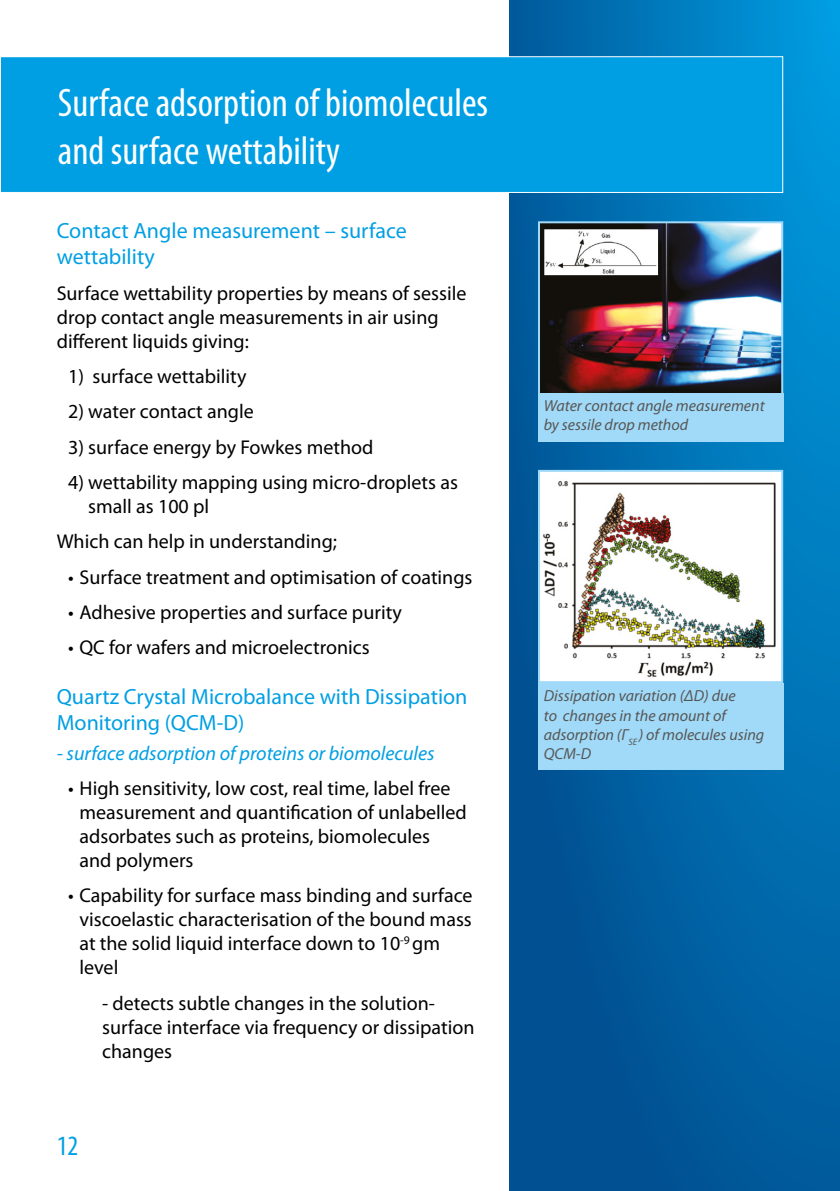
<style>
.page{position:relative;width:840px;height:1191px;background:#fff}
.page>*{position:absolute;margin:0;border:0;box-sizing:border-box;transform-origin:0 0}
.t1{font:condensed 40px/48px "Myriad Pro";color:#fff}
.t2{font:condensed 28px "Myriad Pro";color:#009fe3}
.t3{font:22px/26.4px "Myriad Pro";color:#009fe3}
.t4{font:20px/24px "Myriad Pro";color:#000}
.t5{font:italic 20px "Myriad Pro";color:#009fe3}
.t6{font:italic 16px/19.2px "Myriad Pro";color:#575756}
</style>
<div class="page">
<svg style="left:509px;top:0;width:330px;height:1191px;background:#0066a8"></svg>
<div style="left:0;top:57px;width:782px;height:135px;background:#009fe3"></div>
<div style="left:0;top:56px;width:782px;height:137px;border:1px solid #fff"></div>
<img style="left:540px;top:224px;width:239px;height:169px">
<div style="left:537px;top:221px;width:245px;height:175px;border:2px solid #a1daf8"></div>
<img style="left:540px;top:473px;width:239px;height:207px">
<div style="left:537px;top:470px;width:245px;height:213px;border:2px solid #a1daf8"></div>
<div style="left:537px;top:393px;width:245px;height:48px;background:#a1daf8"></div>
<div style="left:537px;top:683px;width:245px;height:87px;background:#a1daf8"></div>
<h1 class="t1" style="left:58px;top:78px;width:431px">Surface adsorption of biomolecules and surface wettability</h1>
<p class="t3" style="left:57px;top:217px;width:351px">Contact Angle measurement – surface wettability</p>
<p class="t4" style="left:57px;top:280px;width:411px">Surface wettability properties by means of sessile drop contact angle measurements in air using different liquids giving:</p>
<p class="t4" style="left:68px;top:364px;width:180px">1) surface wettability</p>
<p class="t4" style="left:68px;top:399px;width:187px">2) water contact angle</p>
<p class="t4" style="left:68px;top:434px;width:307px">3) surface energy by Fowkes method</p>
<p class="t4" style="left:88px;top:470px;width:371px;text-indent:-20px">4) wettability mapping using micro-droplets as small as 100 pl</p>
<p class="t4" style="left:57px;top:529px;width:281px">Which can help in understanding;</p>
<p class="t4" style="left:68px;top:564px;width:405px">• Surface treatment and optimisation of coatings</p>
<p class="t4" style="left:68px;top:600px;width:335px">• Adhesive properties and surface purity</p>
<p class="t4" style="left:68px;top:635px;width:303px">• QC for wafers and microelectronics</p>
<p class="t3" style="left:57px;top:682px;width:412px">Quartz Crystal Microbalance with Dissipation<br>Monitoring (QCM-D)</p>
<p class="t5" style="left:57px;top:740px;width:379px">- surface adsorption of proteins or biomolecules</p>
<p class="t4" style="left:79px;top:776px;width:388px;text-indent:-11px">• High sensitivity, low cost, real time, label free measurement and quantification of unlabelled adsorbates such as proteins, biomolecules and polymers</p>
<p class="t4" style="left:79px;top:883px;width:394px;text-indent:-11px">• Capability for surface mass binding and surface viscoelastic characterisation of the bound mass at the solid liquid interface down to 10<sup>-9</sup> gm level</p>
<p class="t4" style="left:102px;top:990px;width:373px">- detects subtle changes in the solution&shy;surface interface via frequency or dissipation changes</p>
<h2 class="t2" style="left:57px;top:1128px;width:23px">12</h2>
<p class="t6" style="left:543px;top:396px;width:222px">Water contact angle measurement by sessile drop method</p>
<p class="t6" style="left:543px;top:686px;width:222px">Dissipation variation (ΔD) due<br>to changes in the amount of adsorption (Γ<sub>SE</sub> ) of molecules using<br>QCM-D</p>
</div>
